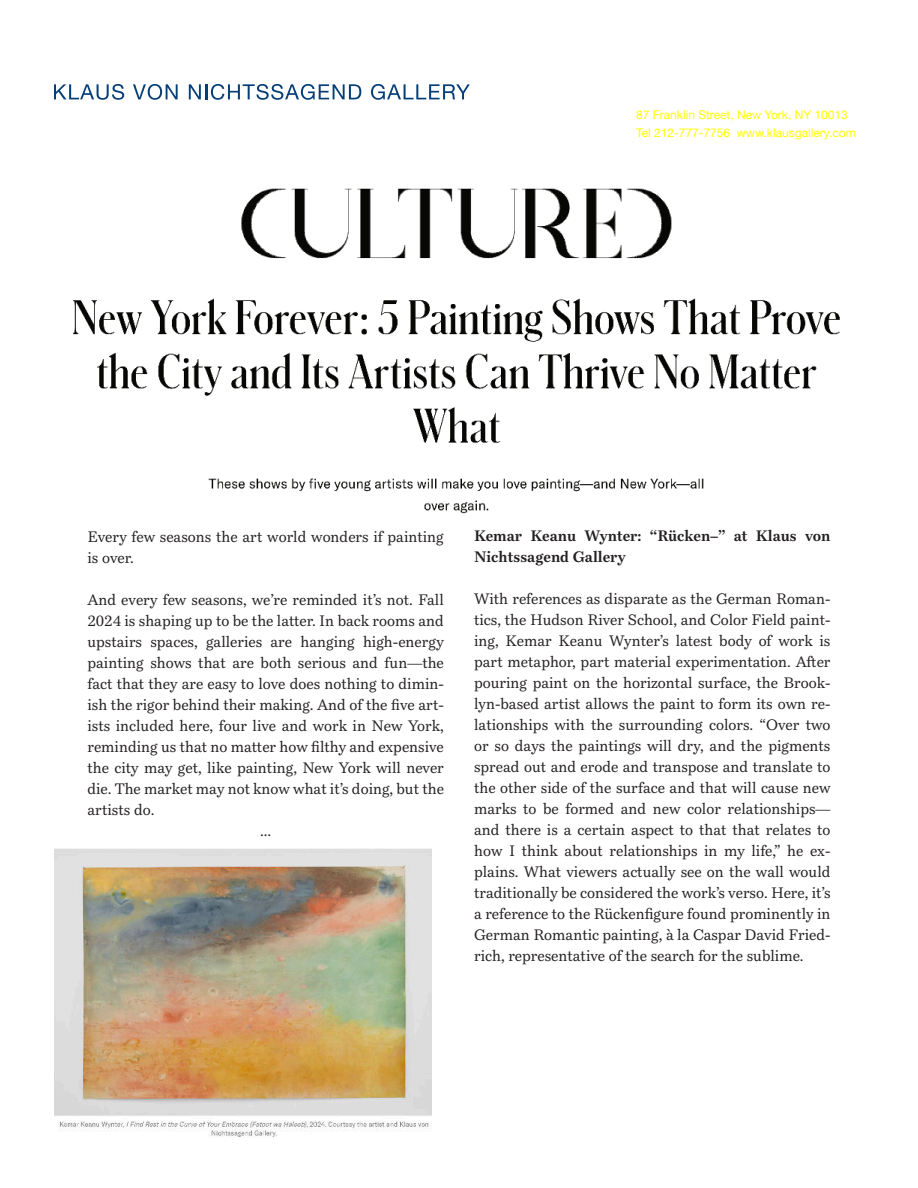
<style>
.page{position:relative;width:918px;height:1188px;background:#fff}
.page>*{position:absolute;margin:0;border:0;box-sizing:border-box;transform-origin:0 0}
.t1{font:15px/21px "Bressay";color:#231f20}
.t2{font:700 15px/21px "Bressay";color:#231f20}
.t3{font:12px/18px "Helvetica Neue";color:#ff0}
</style>
<div class="page">
<svg style="left:54px;top:84px;width:70px;height:16px"></svg>
<svg style="left:133px;top:84px;width:45px;height:16px"></svg>
<svg style="left:189px;top:84px;width:172px;height:16px"></svg>
<svg style="left:371px;top:84px;width:99px;height:16px"></svg>
<img style="left:241px;top:188px;width:431px;height:71px">
<img style="left:73px;top:298px;width:767px;height:216px">
<img style="left:54px;top:849px;width:378px;height:288px">
<p class="t3" style="left:636px;top:107px;width:221px">87 Franklin Street, New York, NY 10013<br>Tel 212-777-7756 www.klausgallery.com</p>
<p class="t1" style="left:87px;top:528px;width:358px">Every few seasons the art world wonders if painting is over.</p>
<p class="t1" style="left:87px;top:591px;width:358px">And every few seasons, we’re reminded it’s not. Fall</p>
<p class="t1" style="left:87px;top:612px;width:358px">2024 is shaping up to be the latter. In back rooms and</p>
<p class="t1" style="left:87px;top:633px;width:358px">upstairs spaces, galleries are hanging high-energy</p>
<p class="t1" style="left:87px;top:654px;width:358px">painting shows that are both serious and fun—the</p>
<p class="t1" style="left:87px;top:675px;width:358px">fact that they are easy to love does nothing to dimin-</p>
<p class="t1" style="left:87px;top:694px;width:358px">ish the rigor behind their making. And of the five art-</p>
<p class="t1" style="left:87px;top:717px;width:358px">ists included here, four live and work in New York,</p>
<p class="t1" style="left:87px;top:736px;width:358px">reminding us that no matter how filthy and expensive</p>
<p class="t1" style="left:87px;top:759px;width:358px">the city may get, like painting, New York will never</p>
<p class="t1" style="left:87px;top:780px;width:358px">die. The market may not know what it’s doing, but the</p>
<p class="t1" style="left:87px;top:801px;width:68px">artists do.</p>
<p class="t1" style="left:260px;top:822px;width:12px">...</p>
<p class="t2" style="left:474px;top:527px;width:358px">Kemar Keanu Wynter: “Rücken–” at Klaus von<br>Nichtssagend Gallery</p>
<p class="t1" style="left:474px;top:590px;width:358px;text-align:justify">With references as disparate as the German Roman&shy;tics, the Hudson River School, and Color Field paint&shy;ing, Kemar Keanu Wynter’s latest body of work is part metaphor, part material experimentation. After pouring paint on the horizontal surface, the Brook&shy;lyn-based artist allows the paint to form its own re&shy;lationships with the surrounding colors. “Over two or so days the paintings will dry, and the pigments spread out and erode and transpose and translate to the other side of the surface and that will cause new marks to be formed and new color relationships— and there is a certain aspect to that that relates to how I think about relationships in my life,” he ex&shy;plains. What viewers actually see on the wall would traditionally be considered the work’s verso. Here, it’s a reference to the Rückenfigure found prominently in German Romantic painting, à la Caspar David Fried&shy;rich, representative of the search for the sublime.</p>
</div>
